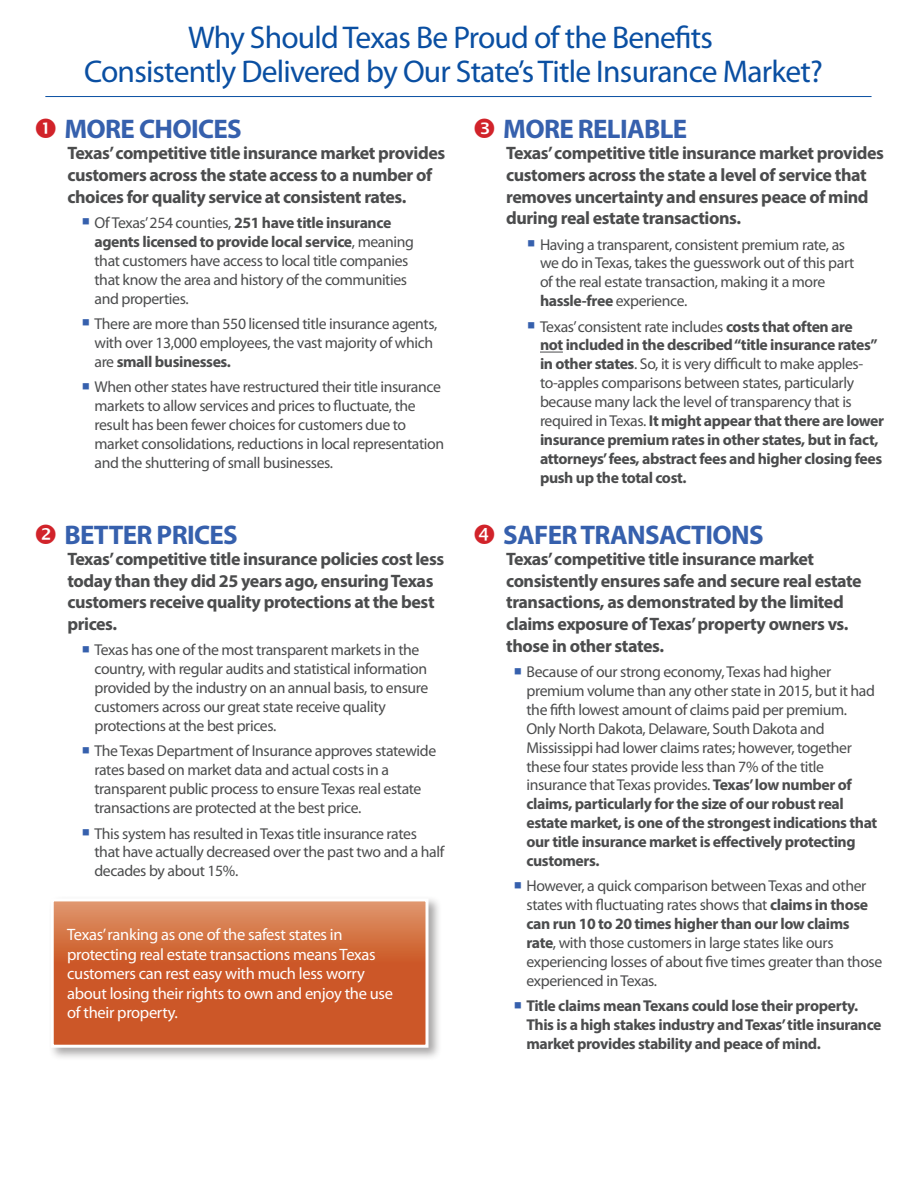
<style>
.page{position:relative;width:918px;height:1188px;background:#fff}
.page>*{position:absolute;margin:0;border:0;box-sizing:border-box;transform-origin:0 0}
.t1{font:31.5px/34.5px "Myriad Pro";letter-spacing:-.025em;color:#0a4fa2;text-align:center}
.text{font:700 27px "Myriad Pro";letter-spacing:-.025em;color:#3660ad}
.text-2{font:700 18px/21.6px "Myriad Pro";letter-spacing:-.025em;color:#4b4c4d}
.t2{font:16.5px/19.5px "Myriad Pro";letter-spacing:-.02em;color:#fff}
.t3{font:15.75px/18.9px "Myriad Pro";letter-spacing:-.025em;color:#4b4c4d}
.t4{font:700 15.75px/18.9px "Myriad Pro";letter-spacing:-.025em;color:#4b4c4d}
.s1{color:#3660ad}
.s2{font-weight:700}
.s3{font-weight:400}
</style>
<div class="page">
<svg style="left:540px;top:352px;width:23px;height:1px"></svg>
<hr style="left:45px;top:96px;width:827px;height:1px;background:#0a4fa2">
<div style="left:48px;top:896px;width:394px;height:165px;background:#231f20;opacity:.4"></div>
<svg style="left:55px;top:902px;width:370px;height:142px;background:#d06536"></svg>
<div style="left:51px;top:898px;width:378px;height:150px;border:3px solid #fff"></div>
<p class="t1" style="left:84px;top:20px;width:740px">Why Should Texas Be Proud of the Benefits<br>Consistently Delivered by Our State’s Title Insurance Market?</p>
<p class="text" style="left:64px;top:111px;width:179px">MORE CHOICES</p>
<p class="text-2" style="left:68px;top:142px;width:379px">Texas’ competitive title insurance market provides customers across the state access to a number of choices for quality service at consistent rates.</p>
<p class="t3" style="left:94px;top:213px;width:321px;text-indent:-14px"><span class="s1">▪</span> Of Texas’ 254 counties, <span class="s2">251 have title insurance agents licensed to provide local service</span>, meaning that customers have access to local title companies that know the area and history of the communities and properties.</p>
<p class="t3" style="left:94px;top:314px;width:344px;text-indent:-14px"><span class="s1">▪</span> There are more than 550 licensed title insurance agents, with over 13,000 employees, the vast majority of which are <span class="s2">small businesses.</span></p>
<p class="t3" style="left:94px;top:378px;width:351px;text-indent:-14px"><span class="s1">▪</span> When other states have restructured their title insurance markets to allow services and prices to fluctuate, the result has been fewer choices for customers due to market consolidations, reductions in local representation and the shuttering of small businesses.</p>
<p class="text" style="left:503px;top:111px;width:186px">MORE RELIABLE</p>
<p class="text-2" style="left:506px;top:142px;width:379px">Texas’ competitive title insurance market provides customers across the state a level of service that removes uncertainty and ensures peace of mind during real estate transactions.</p>
<p class="t3" style="left:540px;top:235px;width:316px;text-indent:-14px"><span class="s1">▪</span> Having a transparent, consistent premium rate, as we do in Texas, takes the guesswork out of this part of the real estate transaction, making it a more <span class="s2">hassle-free</span> experience.</p>
<p class="t4" style="left:540px;top:316px;width:346px;text-indent:-14px"><span class="s1">▪</span> <span class="s3">Texas’ consistent rate includes</span> costs that often are<br>not included in the described “title insurance rates” in other states<span class="s3">. So, it is very difficult to make apples&shy;to-apples comparisons between states, particularly because many lack the level of transparency that is required in Texas.</span> It might appear that there are lower insurance premium rates in other states, but in fact, attorneys’ fees, abstract fees and higher closing fees push up the total cost.</p>
<p class="text" style="left:64px;top:517px;width:175px">BETTER PRICES</p>
<p class="text-2" style="left:68px;top:548px;width:378px">Texas’ competitive title insurance policies cost less today than they did 25 years ago, ensuring Texas customers receive quality protections at the best prices.</p>
<p class="t3" style="left:94px;top:641px;width:335px;text-indent:-14px"><span class="s1">▪</span> Texas has one of the most transparent markets in the country, with regular audits and statistical information provided by the industry on an annual basis, to ensure customers across our great state receive quality protections at the best prices.</p>
<p class="t3" style="left:94px;top:742px;width:343px;text-indent:-14px"><span class="s1">▪</span> The Texas Department of Insurance approves statewide rates based on market data and actual costs in a transparent public process to ensure Texas real estate transactions are protected at the best price.</p>
<p class="t3" style="left:94px;top:824px;width:351px;text-indent:-14px"><span class="s1">▪</span> This system has resulted in Texas title insurance rates that have actually decreased over the past two and a half decades by about 15%.</p>
<p class="t2" style="left:67px;top:925px;width:327px">Texas’ ranking as one of the safest states in protecting real estate transactions means Texas customers can rest easy with much less worry about losing their rights to own and enjoy the use of their property.</p>
<p class="text" style="left:503px;top:517px;width:262px">SAFER TRANSACTIONS</p>
<p class="text-2" style="left:506px;top:548px;width:357px">Texas’ competitive title insurance market consistently ensures safe and secure real estate transactions, as demonstrated by the limited claims exposure of Texas’ property owners vs. those in other states.</p>
<p class="t3" style="left:526px;top:663px;width:352px;text-indent:-14px"><span class="s1">▪</span> Because of our strong economy, Texas had higher premium volume than any other state in 2015, but it had the fifth lowest amount of claims paid per premium.<br>Only North Dakota, Delaware, South Dakota and Mississippi had lower claims rates; however, together these four states provide less than 7% of the title insurance that Texas provides. <span class="s2">Texas’ low number of claims, particularly for the size of our robust real estate market, is one of the strongest indications that our title insurance market is effectively protecting customers.</span></p>
<p class="t3" style="left:526px;top:877px;width:357px;text-indent:-14px"><span class="s1">▪</span> However, a quick comparison between Texas and other states with fluctuating rates shows that <span class="s2">claims in those can run 10 to 20 times higher than our low claims rate</span>, with those customers in large states like ours experiencing losses of about five times greater than those experienced in Texas.</p>
<p class="t4" style="left:526px;top:996px;width:357px;text-indent:-14px"><span class="s1">▪</span> Title claims mean Texans could lose their property.<br>This is a high stakes industry and Texas’ title insurance market provides stability and peace of mind.</p>
</div>
